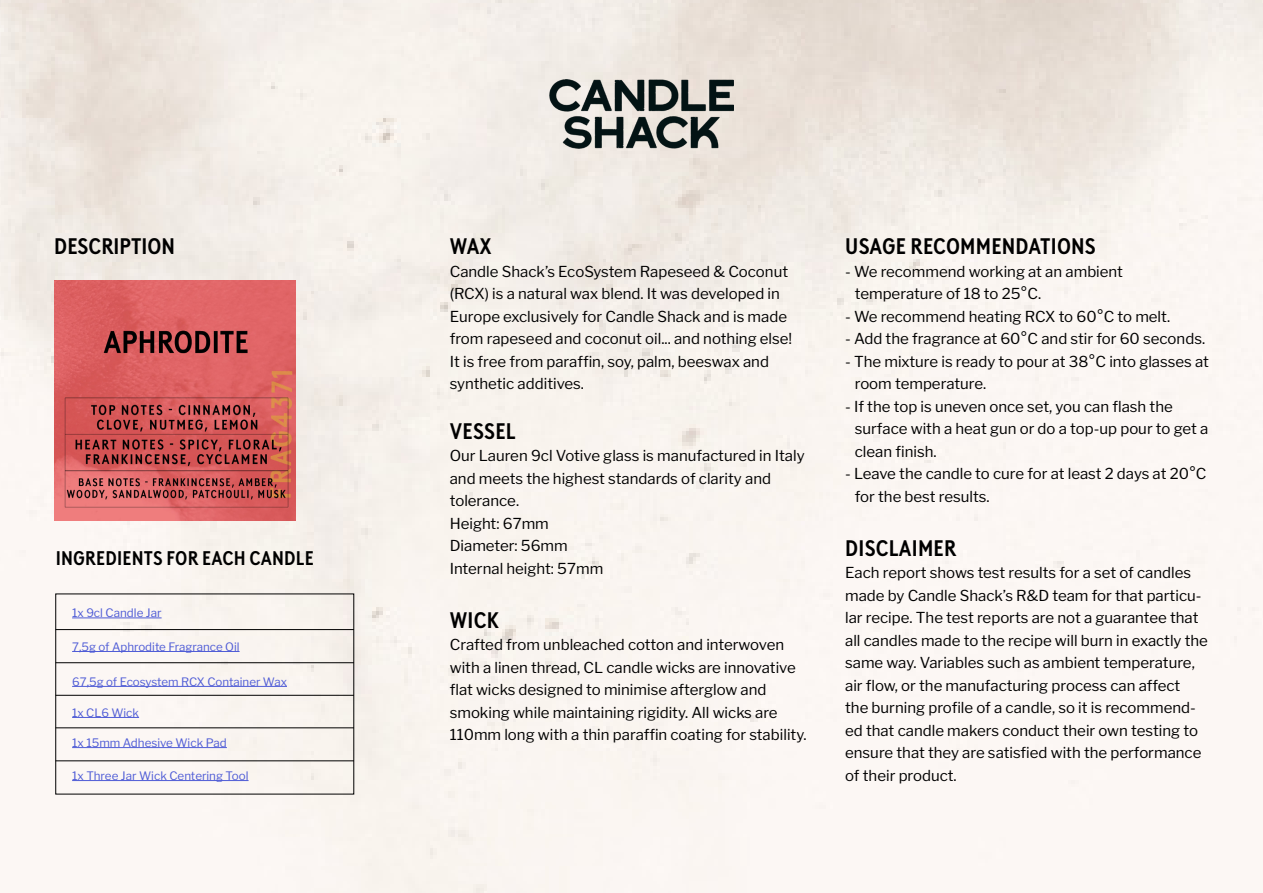
<style>
.page{position:relative;width:1263px;height:893px;background:#fff}
.page>*{position:absolute;margin:0;border:0;box-sizing:border-box;transform-origin:0 0}
.t1{font:700 22.5px "Brown Cond LL";letter-spacing:.01em;color:#000}
.t2{font:700 19.8px "Brown Cond LL";letter-spacing:.01em;color:#000}
.t3{font:15px/22.5px "Libre Franklin";color:#000}
.t4{font:11.7px "Libre Franklin";color:#4f5cd6}
.t5{font:11.55px "Libre Franklin";color:#4f5cd6}
</style>
<div class="page">
<img style="left:0;top:0;width:1263px;height:893px">
<img style="left:550px;top:80px;width:183px;height:69px">
<hr style="left:56px;top:629px;width:298px;height:1px;background:#000">
<hr style="left:72px;top:618px;width:90px;height:1px;background:#4f5cd6">
<hr style="left:56px;top:695px;width:298px;height:1px;background:#000">
<hr style="left:56px;top:662px;width:298px;height:1px;background:#000">
<hr style="left:56px;top:728px;width:298px;height:1px;background:#000">
<hr style="left:72px;top:747px;width:155px;height:1px;background:#4f5cd6">
<hr style="left:72px;top:780px;width:177px;height:1px;background:#4f5cd6">
<hr style="left:56px;top:761px;width:298px;height:1px;background:#000">
<hr style="left:72px;top:651px;width:168px;height:1px;background:#4f5cd6">
<hr style="left:72px;top:686px;width:215px;height:1px;background:#4f5cd6">
<hr style="left:72px;top:717px;width:67px;height:1px;background:#4f5cd6">
<img style="left:54px;top:280px;width:242px;height:241px">
<h1 class="t1" style="left:54px;top:229px;width:122px">DESCRIPTION</h1>
<h1 class="t1" style="left:450px;top:229px;width:43px">WAX</h1>
<p class="t3" style="left:450px;top:259px;width:344px">Candle Shack’s EcoSystem Rapeseed &amp; Coconut (RCX) is a natural wax blend. It was developed in Europe exclusively for Candle Shack and is made from rapeseed and coconut oil... and nothing else!<br>It is free from paraffin, soy, palm, beeswax and synthetic additives.</p>
<h1 class="t1" style="left:450px;top:414px;width:67px">VESSEL</h1>
<p class="t3" style="left:450px;top:443px;width:356px">Our Lauren 9cl Votive glass is manufactured in Italy and meets the highest standards of clarity and tolerance.<br>Height: 67mm<br>Diameter: 56mm<br>Internal height: 57mm</p>
<h1 class="t1" style="left:450px;top:603px;width:50px">WICK</h1>
<p class="t3" style="left:450px;top:632px;width:358px">Crafted from unbleached cotton and interwoven with a linen thread, CL candle wicks are innovative flat wicks designed to minimise afterglow and smoking while maintaining rigidity. All wicks are 110mm long with a thin paraffin coating for stability.</p>
<h2 class="t2" style="left:56px;top:543px;width:260px">INGREDIENTS FOR EACH CANDLE</h2>
<p class="t4" style="left:72px;top:604px;width:91px">1x 9cl Candle Jar</p>
<p class="t5" style="left:72px;top:637px;width:169px">7,5g of Aphrodite Fragrance Oil</p>
<p class="t5" style="left:72px;top:672px;width:216px">67,5g of Ecosystem RCX Container Wax</p>
<p class="t5" style="left:72px;top:703px;width:68px">1x CL6 Wick</p>
<p class="t4" style="left:72px;top:733px;width:156px">1x 15mm Adhesive Wick Pad</p>
<p class="t4" style="left:72px;top:766px;width:178px">1x Three Jar Wick Centering Tool</p>
<h1 class="t1" style="left:845px;top:229px;width:252px">USAGE RECOMMENDATIONS</h1>
<p class="t3" style="left:855px;top:259px;width:270px;text-indent:-10px">- We recommend working at an ambient temperature of 18 to 25°C.</p>
<p class="t3" style="left:845px;top:304px;width:326px">- We recommend heating RCX to 60°C to melt.</p>
<p class="t3" style="left:845px;top:326px;width:361px">- Add the fragrance at 60°C and stir for 60 seconds.</p>
<p class="t3" style="left:855px;top:349px;width:356px;text-indent:-10px">- The mixture is ready to pour at 38°C into glasses at room temperature.</p>
<p class="t3" style="left:855px;top:394px;width:355px;text-indent:-10px">- If the top is uneven once set, you can flash the surface with a heat gun or do a top-up pour to get a clean finish.</p>
<p class="t3" style="left:855px;top:461px;width:353px;text-indent:-10px">- Leave the candle to cure for at least 2 days at 20°C for the best results.</p>
<h1 class="t1" style="left:845px;top:531px;width:113px">DISCLAIMER</h1>
<p class="t3" style="left:845px;top:560px;width:364px">Each report shows test results for a set of candles made by Candle Shack’s R&amp;D team for that particu&shy;lar recipe. The test reports are not a guarantee that all candles made to the recipe will burn in exactly the same way. Variables such as ambient temperature, air flow, or the manufacturing process can affect<br>the burning profile of a candle, so it is recommend&shy;ed that candle makers conduct their own testing to ensure that they are satisfied with the performance of their product.</p>
</div>
